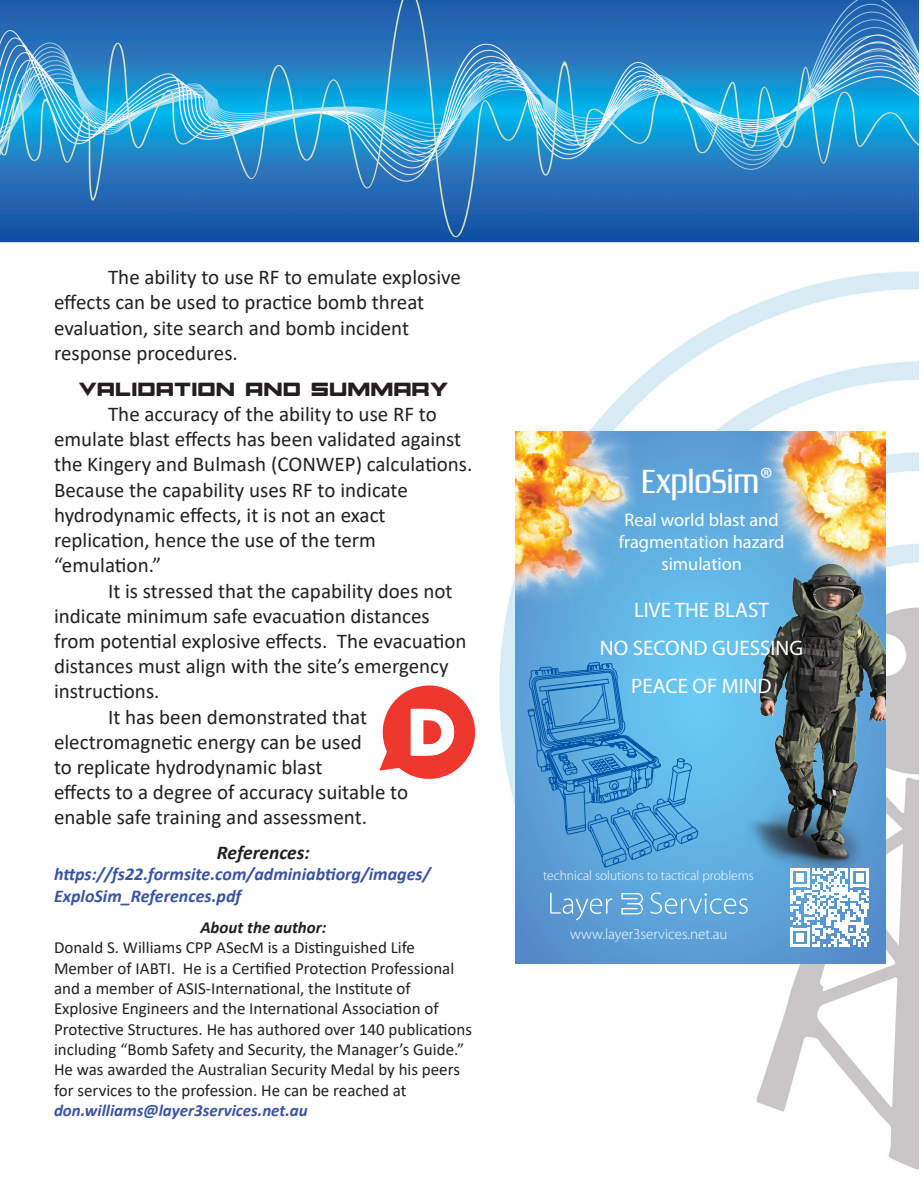
<style>
.page{position:relative;width:924px;height:1180px;background:#fff}
.page>*{position:absolute;margin:0;border:0;box-sizing:border-box;transform-origin:0 0}
.t1{font:33px "Zrnic Rg";color:#fff}
.t2{font:21px/25.2px "Calibri";color:#231f20}
.t3{font:21px/38.1px "Myriad Pro";color:#fff;text-align:center}
.t4{font:21px "Montroc";color:#231f20}
.t5{font:italic 700 19.5px "Calibri";color:#231f20}
.t6{font:18.3px/21.9px "Myriad Pro";color:#fff;text-align:center}
.t7{font:italic 700 18px/21.6px "Calibri";color:#3a53a3}
.t8{font:16.95px/20.4px "Calibri";color:#231f20}
.t9{font:italic 700 16.95px "Calibri";color:#3a53a3}
.t10{font:italic 700 16.95px "Calibri";color:#231f20}
.t11{font:300 15px "Myriad Pro";color:#fff}
.t12{font:300 13.5px "Myriad Pro";color:#fff}
.s1{font-family:"Myriad Pro";font-size:31.2px}
</style>
<div class="page">
<img style="left:0;top:0;width:918px;height:1170px">
<svg style="left:379px;top:684px;width:96px;height:95px"></svg>
<svg style="left:515px;top:431px;width:370px;height:532px;background:#5ea9dc"></svg>
<img style="left:752px;top:431px;width:133px;height:114px">
<img style="left:515px;top:431px;width:134px;height:185px">
<svg style="left:527px;top:647px;width:171px;height:221px;background:#51a2d8"></svg>
<img style="left:740px;top:545px;width:145px;height:331px">
<svg style="left:550px;top:892px;width:62px;height:28px;background:#70a8d8"></svg>
<svg style="left:650px;top:892px;width:97px;height:22px;background:#77b5e1"></svg>
<svg style="left:621px;top:893px;width:21px;height:21px"></svg>
<svg style="left:790px;top:868px;width:79px;height:79px"></svg>
<p class="t2" style="left:54px;top:264px;width:408px;text-indent:54px">The ability to use RF to emulate explosive effects can be used to practice bomb threat evaluation, site search and bomb incident response procedures.</p>
<p class="t4" style="left:78px;top:378px;width:371px">VALIDATION AND SUMMARY</p>
<p class="t2" style="left:54px;top:401px;width:420px;text-indent:54px">The accuracy of the ability to use RF to emulate blast effects has been validated against the Kingery and Bulmash (CONWEP) calculations.</p>
<p class="t2" style="left:54px;top:476px;width:355px">Because the capability uses RF to indicate hydrodynamic effects, it is not an exact replication, hence the use of the term “emulation.”</p>
<p class="t2" style="left:54px;top:577px;width:414px;text-indent:54px">It is stressed that the capability does not indicate minimum safe evacuation distances from potential explosive effects. The evacuation distances must align with the site’s emergency instructions.</p>
<p class="t2" style="left:54px;top:703px;width:314px;text-align:right">It has been demonstrated that electromagnetic energy can be used</p>
<p class="t2" style="left:54px;top:754px;width:270px">to replicate hydrodynamic blast</p>
<p class="t2" style="left:54px;top:779px;width:355px">effects to a degree of accuracy suitable to</p>
<p class="t2" style="left:54px;top:804px;width:314px">enable safe training and assessment.</p>
<p class="t5" style="left:217px;top:838px;width:94px">References:</p>
<p class="t7" style="left:54px;top:862px;width:378px">https://fs22.formsite.com/adminiabtiorg/images/<br>ExploSim_References.pdf</p>
<p class="t10" style="left:200px;top:915px;width:128px">About the author:</p>
<p class="t8" style="left:54px;top:937px;width:419px">Donald S. Williams CPP ASecM is a Distinguished Life Member of IABTI. He is a Certified Protection Professional and a member of ASIS-International, the Institute of Explosive Engineers and the International Association of Protective Structures. He has authored over 140 publications including “Bomb Safety and Security, the Manager’s Guide.” He was awarded the Australian Security Medal by his peers for services to the profession. He can be reached at</p>
<p class="t9" style="left:54px;top:1098px;width:255px">don.williams@layer3services.net.au</p>
<p class="t1" style="left:641px;top:461px;width:133px">ExploSim<span class="s1">®</span></p>
<p class="t6" style="left:618px;top:509px;width:167px">Real world blast and fragmentation hazard simulation</p>
<p class="t3" style="left:599px;top:590px;width:205px">LIVE THE BLAST<br>NO SECOND GUESSING<br>PEACE OF MIND</p>
<p class="t12" style="left:543px;top:868px;width:212px">technical solutions to tactical problems</p>
<p class="t11" style="left:570px;top:924px;width:159px">www.layer3services.net.au</p>
</div>
